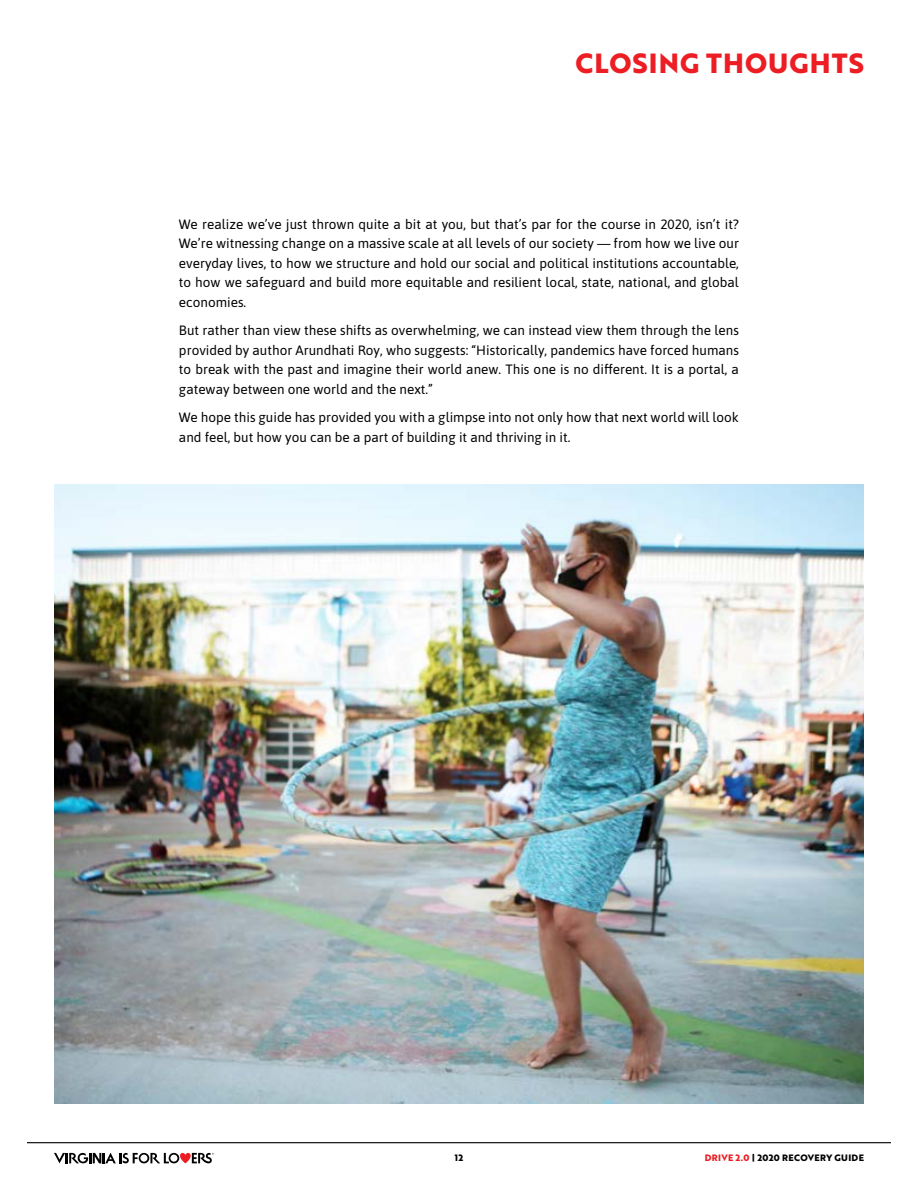
<style>
.page{position:relative;width:918px;height:1188px;background:#fff}
.page>*{position:absolute;margin:0;border:0;box-sizing:border-box;transform-origin:0 0}
.t1{font:700 27px "Brother 1816 Extra";letter-spacing:.04em;color:#ed1d24}
.t2{font:13.5px/19.5px "Asap";color:#000;text-align:justify}
.t3{font:700 9px "Brother 1816 Extra";letter-spacing:.04em;color:#000}
.s1{color:#ed1d24}
</style>
<div class="page">
<img style="left:54px;top:484px;width:810px;height:619px">
<hr style="left:27px;top:1142px;width:864px;height:1px;background:#000">
<svg style="left:54px;top:1153px;width:160px;height:10px"></svg>
<h1 class="t1" style="left:576px;top:43px;width:290px">CLOSING THOUGHTS</h1>
<p class="t2" style="left:179px;top:214px;width:562px">We realize we’ve just thrown quite a bit at you, but that’s par for the course in 2020, isn’t it?<br>We’re witnessing change on a massive scale at all levels of our society — from how we live our everyday lives, to how we structure and hold our social and political institutions accountable, to how we safeguard and build more equitable and resilient local, state, national, and global economies.</p>
<p class="t2" style="left:179px;top:320px;width:562px">But rather than view these shifts as overwhelming, we can instead view them through the lens provided by author Arundhati Roy, who suggests: “Historically, pandemics have forced humans to break with the past and imagine their world anew. This one is no different. It is a portal, a gateway between one world and the next.”</p>
<p class="t2" style="left:179px;top:407px;width:562px">We hope this guide has provided you with a glimpse into not only how that next world will look and feel, but how you can be a part of building it and thriving in it.</p>
<p class="t3" style="left:455px;top:1151px;width:10px">12</p>
<p class="t3" style="left:705px;top:1151px;width:161px"><span class="s1">DRIVE 2.0</span> | 2020 RECOVERY GUIDE</p>
</div>
